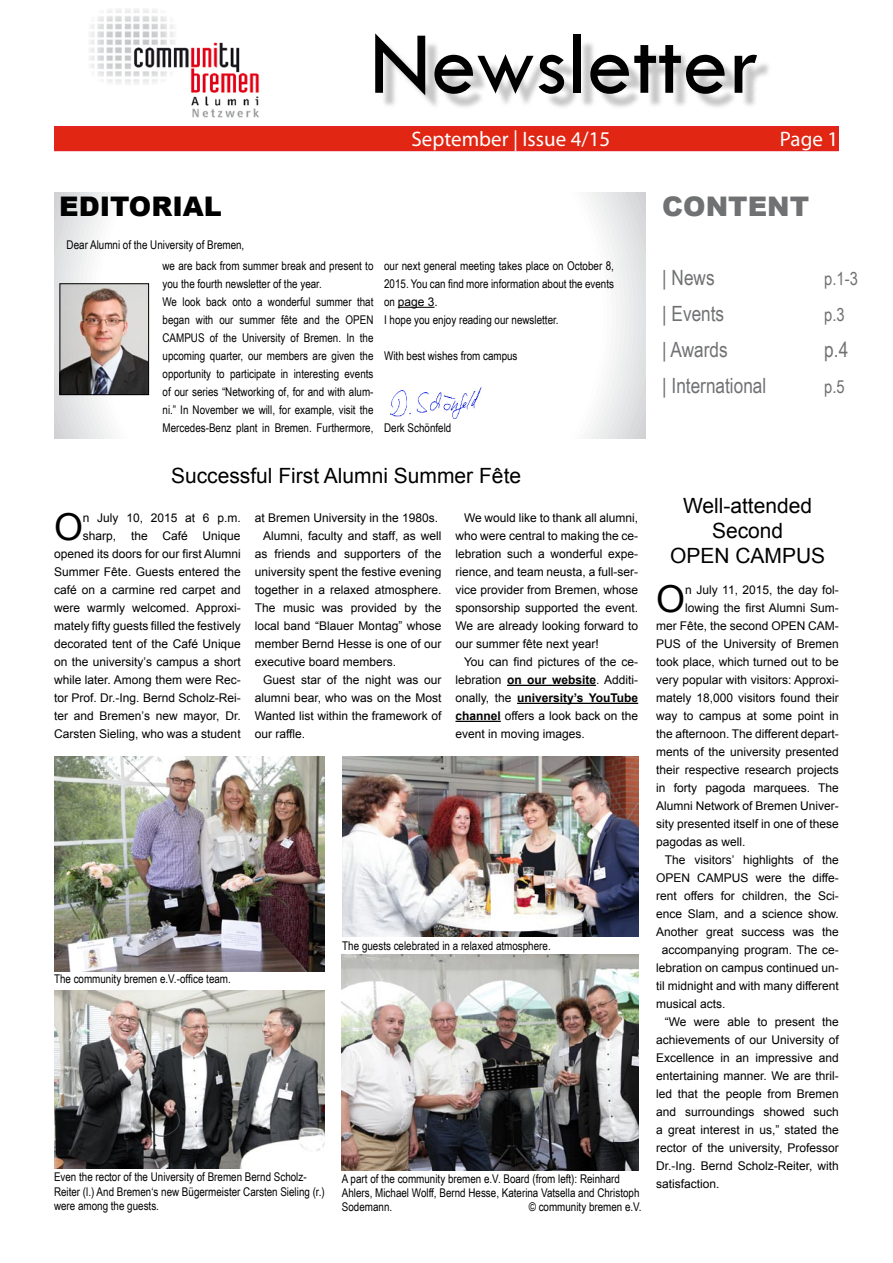
<style>
.page{position:relative;width:893px;height:1263px;background:#fff}
.page>*{position:absolute;margin:0;border:0;box-sizing:border-box;transform-origin:0 0}
.t1{font:91.8px "Tw Cen";color:#000}
.t2{font:37.2px "Arial";color:#000}
.t3{font:900 27px "Arial";color:#000}
.t4{font:900 27px "Arial";color:#707173}
.t5{font:21px/25.2px "Arial";color:#000;text-align:center}
.t6{font:21px "Arial Narrow";color:#707173}
.t7{font:21px "Myriad Pro";color:#fff}
.t8{font:18px "Arial Narrow";color:#707173}
.t9{font:12px/18px "Arial";color:#000;text-align:justify}
.t10{font:12px/18px "Arial Narrow";color:#000}
.s1{font-family:"Arial Narrow"}
.s2{font-weight:700}
</style>
<div class="page">
<svg style="left:54px;top:192px;width:592px;height:246px"></svg>
<img style="left:89px;top:9px;width:171px;height:109px">
<div style="left:55px;top:127px;width:783px;height:23px;background:#e12613"></div>
<div style="left:54px;top:126px;width:785px;height:25px;border:2px solid #e32322"></div>
<div style="left:380px;top:39px;width:392px;height:71px;background:#000;opacity:.23"></div>
<img style="left:62px;top:285px;width:85px;height:108px">
<div style="left:60px;top:283px;width:89px;height:112px;border:1px solid #000"></div>
<hr style="left:507px;top:685px;width:89px;height:1px;background:#000">
<hr style="left:517px;top:703px;width:121px;height:1px;background:#000">
<hr style="left:455px;top:721px;width:46px;height:1px;background:#000">
<hr style="left:398px;top:307px;width:36px;height:1px;background:#000">
<img style="left:390px;top:385px;width:95px;height:33px">
<img style="left:54px;top:756px;width:270px;height:215px">
<img style="left:342px;top:756px;width:296px;height:180px">
<img style="left:342px;top:954px;width:296px;height:216px">
<img style="left:54px;top:990px;width:270px;height:178px">
<h3 class="t3" style="left:59px;top:187px;width:164px">EDITORIAL</h3>
<p class="t10" style="left:67px;top:235px;width:179px">Dear Alumni of the University of Bremen,</p>
<h1 class="t1" style="left:370px;top:9px;width:391px">Newsletter</h1>
<h3 class="t7" style="left:411px;top:126px;width:200px">September | Issue 4/15</h3>
<h3 class="t7" style="left:780px;top:126px;width:60px">Page 1</h3>
<h3 class="t4" style="left:662px;top:187px;width:148px">CONTENT</h3>
<p class="t10" style="left:163px;top:256px;width:212px">we are back from summer break and present to you the fourth newsletter of the year.<br>We look back onto a wonderful summer that began with our summer fête and the OPEN CAMPUS of the University of Bremen. In the upcoming quarter, our members are given the opportunity to participate in interesting events of our series “Networking of, for and with alum&shy;ni.” In November we will, for example, visit the Mercedes-Benz plant in Bremen. Furthermore,</p>
<p class="t10" style="left:384px;top:256px;width:231px">our next general meeting takes place on October 8,<br>2015. You can find more information about the events</p>
<p class="t9" style="left:384px;top:293px;width:55px"><span class="s1">on</span> page 3.</p>
<p class="t10" style="left:384px;top:310px;width:176px">I hope you enjoy reading our newsletter.</p>
<p class="t10" style="left:384px;top:346px;width:135px">With best wishes from campus</p>
<p class="t10" style="left:384px;top:418px;width:69px">Derk Schönfeld</p>
<h3 class="t5" style="left:171px;top:464px;width:352px">Successful First Alumni Summer Fête</h3>
<h2 class="t2" style="left:54px;top:503px;width:30px">O</h2>
<p class="t9" style="left:54px;top:509px;width:188px;text-align:right">n July 10, 2015 at 6 p.m. sharp, the Café Unique opened its doors for our first Alumni<br>Summer Fête. Guests entered the café on a carmine red carpet and were warmly welcomed. Approxi&shy;mately fifty guests filled the festively decorated tent of the Café Unique on the university’s campus a short while later. Among them were Rec&shy;tor Prof. Dr.-Ing. Bernd Scholz-Rei&shy;ter and Bremen’s new mayor, Dr.<br>Carsten Sieling, who was a student</p>
<p class="t9" style="left:255px;top:509px;width:185px">at Bremen University in the 1980s.</p>
<p class="t9" style="left:263px;top:527px;width:180px">Alumni, faculty and staff, as well</p>
<p class="t9" style="left:255px;top:545px;width:188px">as friends and supporters of the</p>
<p class="t9" style="left:255px;top:563px;width:188px">university spent the festive evening</p>
<p class="t9" style="left:255px;top:581px;width:188px">together in a relaxed atmosphere.</p>
<p class="t9" style="left:255px;top:599px;width:188px">The music was provided by the</p>
<p class="t9" style="left:255px;top:617px;width:188px">local band “Blauer Montag” whose</p>
<p class="t9" style="left:255px;top:635px;width:188px">member Bernd Hesse is one of our</p>
<p class="t9" style="left:255px;top:653px;width:143px">executive board members.</p>
<p class="t9" style="left:263px;top:671px;width:180px">Guest star of the night was our</p>
<p class="t9" style="left:255px;top:689px;width:188px">alumni bear, who was on the Most</p>
<p class="t9" style="left:255px;top:707px;width:188px">Wanted list within the framework of</p>
<p class="t9" style="left:255px;top:725px;width:52px">our raffle.</p>
<p class="t9" style="left:455px;top:509px;width:184px;text-indent:9px">We would like to thank all alumni, who were central to making the ce&shy;lebration such a wonderful expe&shy;rience, and team neusta, a full-ser&shy;vice provider from Bremen, whose sponsorship supported the event.<br>We are already looking forward to our summer fête next year!</p>
<p class="t9" style="left:455px;top:653px;width:184px;text-indent:9px">You can find pictures of the ce&shy;lebration <span class="s2">on our website</span>. Additi&shy;onally, the <span class="s2">university’s YouTube channel</span> offers a look back on the event in moving images.</p>
<p class="t10" style="left:54px;top:970px;width:178px">The community bremen e.V.-office team.</p>
<p class="t10" style="left:342px;top:936px;width:210px">The guests celebrated in a relaxed atmosphere.</p>
<p class="t10" style="left:54px;top:1169px;width:272px;line-height:14.4px">Even the rector of the University of Bremen Bernd Scholz-<br>Reiter (l.) And Bremen‘s new Bügermeister Carsten Sieling (r.) were among the guests.</p>
<p class="t10" style="left:342px;top:1171px;width:299px;line-height:14.4px">A part of the community bremen e.V. Board (from left): Reinhard<br>Ahlers, Michael Wolff, Bernd Hesse, Katerina Vatsella and Christoph<br>Sodemann.</p>
<p class="t10" style="left:529px;top:1197px;width:115px">© community bremen e.V.</p>
<h3 class="t6" style="left:662px;top:262px;width:54px">| News</h3>
<h3 class="t8" style="left:824px;top:265px;width:35px">p.1-3</h3>
<h3 class="t6" style="left:662px;top:298px;width:63px">| Events</h3>
<h3 class="t8" style="left:824px;top:301px;width:22px">p.3</h3>
<h3 class="t6" style="left:662px;top:334px;width:67px">| Awards</h3>
<h3 class="t6" style="left:824px;top:334px;width:25px">p.4</h3>
<h3 class="t6" style="left:662px;top:370px;width:106px">| International</h3>
<h3 class="t8" style="left:824px;top:373px;width:22px">p.5</h3>
<h3 class="t5" style="left:670px;top:493px;width:157px">Well-attended<br>Second<br>OPEN CAMPUS</h3>
<h2 class="t2" style="left:656px;top:575px;width:30px">O</h2>
<p class="t9" style="left:685px;top:581px;width:155px">n July 11, 2015, the day fol-</p>
<p class="t9" style="left:685px;top:599px;width:155px">lowing the first Alumni Sum-</p>
<p class="t9" style="left:656px;top:617px;width:184px">mer Fête, the second OPEN CAM-</p>
<p class="t9" style="left:656px;top:635px;width:184px">PUS of the University of Bremen</p>
<p class="t9" style="left:656px;top:653px;width:184px">took place, which turned out to be</p>
<p class="t9" style="left:656px;top:671px;width:184px">very popular with visitors: Approxi-</p>
<p class="t9" style="left:656px;top:689px;width:184px">mately 18,000 visitors found their</p>
<p class="t9" style="left:656px;top:707px;width:184px">way to campus at some point in</p>
<p class="t9" style="left:656px;top:725px;width:184px">the afternoon. The different depart-</p>
<p class="t9" style="left:656px;top:743px;width:184px">ments of the university presented</p>
<p class="t9" style="left:656px;top:761px;width:184px">their respective research projects</p>
<p class="t9" style="left:656px;top:779px;width:184px">in forty pagoda marquees. The</p>
<p class="t9" style="left:656px;top:797px;width:184px">Alumni Network of Bremen Univer-</p>
<p class="t9" style="left:656px;top:815px;width:184px">sity presented itself in one of these</p>
<p class="t9" style="left:656px;top:833px;width:91px">pagodas as well.</p>
<p class="t9" style="left:665px;top:851px;width:176px">The visitors’ highlights of the</p>
<p class="t9" style="left:656px;top:869px;width:184px">OPEN CAMPUS were the diffe-</p>
<p class="t9" style="left:656px;top:887px;width:184px">rent offers for children, the Sci-</p>
<p class="t9" style="left:656px;top:905px;width:184px">ence Slam, and a science show.</p>
<p class="t9" style="left:656px;top:923px;width:184px">Another great success was the</p>
<p class="t9" style="left:662px;top:941px;width:179px">accompanying program. The ce-</p>
<p class="t9" style="left:656px;top:959px;width:184px">lebration on campus continued un-</p>
<p class="t9" style="left:656px;top:977px;width:184px">til midnight and with many different</p>
<p class="t9" style="left:656px;top:995px;width:71px">musical acts.</p>
<p class="t9" style="left:665px;top:1013px;width:176px">“We were able to present the</p>
<p class="t9" style="left:656px;top:1031px;width:184px">achievements of our University of</p>
<p class="t9" style="left:656px;top:1049px;width:184px">Excellence in an impressive and</p>
<p class="t9" style="left:656px;top:1067px;width:184px">entertaining manner. We are thril-</p>
<p class="t9" style="left:656px;top:1085px;width:184px">led that the people from Bremen</p>
<p class="t9" style="left:656px;top:1103px;width:184px">and surroundings showed such</p>
<p class="t9" style="left:656px;top:1121px;width:184px">a great interest in us,” stated the</p>
<p class="t9" style="left:656px;top:1139px;width:184px">rector of the university, Professor</p>
<p class="t9" style="left:656px;top:1157px;width:184px">Dr.-Ing. Bernd Scholz-Reiter, with</p>
<p class="t9" style="left:656px;top:1175px;width:65px">satisfaction.</p>
</div>
